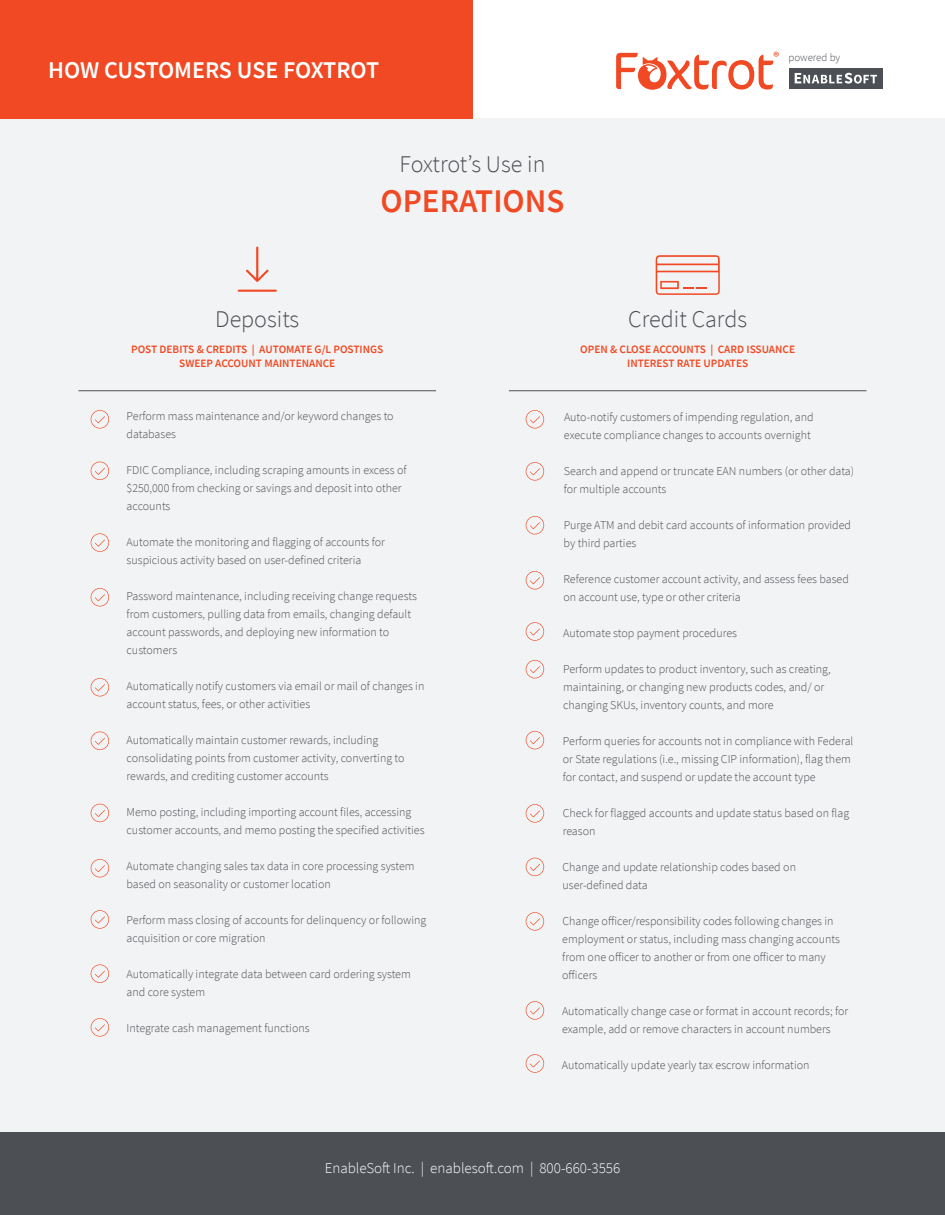
<style>
.page{position:relative;width:945px;height:1215px;background:#fff}
.page>*{position:absolute;margin:0;border:0;box-sizing:border-box;transform-origin:0 0}
.t1{font:600 33px "Source Sans Pro";color:#f04923}
.t2{font:300 24px "Source Sans Pro";color:#4c4f54}
.t3{font:600 24px "Source Sans Pro";letter-spacing:-.01em;color:#fff}
.t4{font:300 15px "Source Sans Pro";color:#fff}
.t5{font:300 12px/18px "Source Sans Pro";color:#4c4f54}
.t6{font:600 11.25px/15px "Source Sans Pro";color:#f04923;text-align:center}
.t7{font:300 10.95px "Source Sans Pro";color:#4c4f54}
.s1{font-family:"Myriad Pro";font-weight:400;font-size:15.15px;color:#f04923}
</style>
<div class="page">
<div style="left:0;top:118px;width:945px;height:1014px;background:#f2f3f4"></div>
<div style="left:0;top:1132px;width:945px;height:83px;background:#4c4f54"></div>
<svg style="left:91px;top:410px;width:18px;height:19px"></svg>
<svg style="left:526px;top:410px;width:18px;height:19px"></svg>
<svg style="left:526px;top:462px;width:18px;height:19px"></svg>
<svg style="left:526px;top:516px;width:18px;height:18px"></svg>
<svg style="left:526px;top:571px;width:18px;height:18px"></svg>
<svg style="left:526px;top:622px;width:18px;height:19px"></svg>
<svg style="left:526px;top:660px;width:18px;height:18px"></svg>
<svg style="left:526px;top:731px;width:18px;height:18px"></svg>
<svg style="left:526px;top:804px;width:18px;height:19px"></svg>
<svg style="left:526px;top:858px;width:18px;height:18px"></svg>
<svg style="left:526px;top:912px;width:18px;height:19px"></svg>
<svg style="left:526px;top:1001px;width:18px;height:19px"></svg>
<svg style="left:526px;top:1054px;width:18px;height:19px"></svg>
<svg style="left:91px;top:462px;width:18px;height:18px"></svg>
<svg style="left:91px;top:533px;width:18px;height:19px"></svg>
<svg style="left:91px;top:588px;width:18px;height:18px"></svg>
<svg style="left:91px;top:678px;width:18px;height:18px"></svg>
<svg style="left:91px;top:732px;width:18px;height:18px"></svg>
<svg style="left:91px;top:804px;width:18px;height:18px"></svg>
<svg style="left:91px;top:859px;width:18px;height:18px"></svg>
<svg style="left:91px;top:910px;width:18px;height:19px"></svg>
<svg style="left:91px;top:964px;width:18px;height:19px"></svg>
<svg style="left:91px;top:1018px;width:18px;height:19px"></svg>
<div style="left:0;top:0;width:472px;height:118px;background:#f04923"></div>
<svg style="left:616px;top:53px;width:157px;height:37px"></svg>
<div style="left:789px;top:68px;width:94px;height:21px;background:#4c4f54"></div>
<svg style="left:795px;top:73px;width:82px;height:11px"></svg>
<svg style="left:656px;top:255px;width:64px;height:40px"></svg>
<hr style="left:78px;top:390px;width:358px;height:1px;background:#4c4f54">
<hr style="left:509px;top:390px;width:358px;height:1px;background:#4c4f54">
<svg style="left:246px;top:246px;width:23px;height:36px"></svg>
<svg style="left:238px;top:290px;width:39px;height:2px"></svg>
<h2 class="t3" style="left:48px;top:55px;width:333px">HOW CUSTOMERS USE FOXTROT</h2>
<h2 class="t2" style="left:400px;top:149px;width:147px">Foxtrot’s Use in</h2>
<h1 class="t1" style="left:380px;top:179px;width:186px">OPERATIONS</h1>
<p class="t7" style="left:773px;top:51px;width:69px"><span class="s1">®</span> powered by</p>
<h2 class="t2" style="left:215px;top:305px;width:86px">Deposits</h2>
<p class="t6" style="left:131px;top:341px;width:254px">POST DEBITS &amp; CREDITS | AUTOMATE G/L POSTINGS<br>SWEEP ACCOUNT MAINTENANCE</p>
<h2 class="t2" style="left:628px;top:305px;width:120px">Credit Cards</h2>
<p class="t6" style="left:580px;top:341px;width:216px">OPEN &amp; CLOSE ACCOUNTS | CARD ISSUANCE<br>INTEREST RATE UPDATES</p>
<p class="t5" style="left:127px;top:408px;width:269px">Perform mass maintenance and/or keyword changes to databases</p>
<p class="t5" style="left:127px;top:462px;width:281px">FDIC Compliance, including scraping amounts in excess of $250,000 from checking or savings and deposit into other accounts</p>
<p class="t5" style="left:127px;top:534px;width:260px">Automate the monitoring and flagging of accounts for suspicious activity based on user-defined criteria</p>
<p class="t5" style="left:127px;top:588px;width:292px">Password maintenance, including receiving change requests from customers, pulling data from emails, changing default account passwords, and deploying new information to customers</p>
<p class="t5" style="left:127px;top:678px;width:299px">Automatically notify customers via email or mail of changes in account status, fees, or other activities</p>
<p class="t5" style="left:127px;top:732px;width:280px">Automatically maintain customer rewards, including consolidating points from customer activity, converting to rewards, and crediting customer accounts</p>
<p class="t5" style="left:127px;top:804px;width:300px">Memo posting, including importing account files, accessing customer accounts, and memo posting the specified activities</p>
<p class="t5" style="left:127px;top:858px;width:290px">Automate changing sales tax data in core processing system based on seasonality or customer location</p>
<p class="t5" style="left:127px;top:912px;width:301px">Perform mass closing of accounts for delinquency or following acquisition or core migration</p>
<p class="t5" style="left:127px;top:966px;width:286px">Automatically integrate data between card ordering system and core system</p>
<p class="t5" style="left:127px;top:1020px;width:185px">Integrate cash management functions</p>
<p class="t5" style="left:564px;top:408px;width:251px">Auto-notify customers of impending regulation, and execute compliance changes to accounts overnight</p>
<p class="t5" style="left:564px;top:462px;width:292px">Search and append or truncate EAN numbers (or other data) for multiple accounts</p>
<p class="t5" style="left:564px;top:516px;width:289px">Purge ATM and debit card accounts of information provided by third parties</p>
<p class="t5" style="left:563px;top:570px;width:287px">Reference customer account activity, and assess fees based on account use, type or other criteria</p>
<p class="t5" style="left:563px;top:624px;width:175px">Automate stop payment procedures</p>
<p class="t5" style="left:563px;top:660px;width:269px">Perform updates to product inventory, such as creating, maintaining, or changing new products codes, and/ or changing SKUs, inventory counts, and more</p>
<p class="t5" style="left:563px;top:732px;width:292px">Perform queries for accounts not in compliance with Federal or State regulations (i.e., missing CIP information), flag them for contact, and suspend or update the account type</p>
<p class="t5" style="left:563px;top:804px;width:288px">Check for flagged accounts and update status based on flag reason</p>
<p class="t5" style="left:562px;top:858px;width:235px">Change and update relationship codes based on user-defined data</p>
<p class="t5" style="left:562px;top:912px;width:279px">Change officer/responsibility codes following changes in employment or status, including mass changing accounts from one officer to another or from one officer to many officers</p>
<p class="t5" style="left:562px;top:1002px;width:288px">Automatically change case or format in account records; for example, add or remove characters in account numbers</p>
<p class="t5" style="left:562px;top:1056px;width:249px">Automatically update yearly tax escrow information</p>
<p class="t4" style="left:325px;top:1159px;width:297px">EnableSoft Inc. | enablesoft.com | 800-660-3556</p>
</div>
